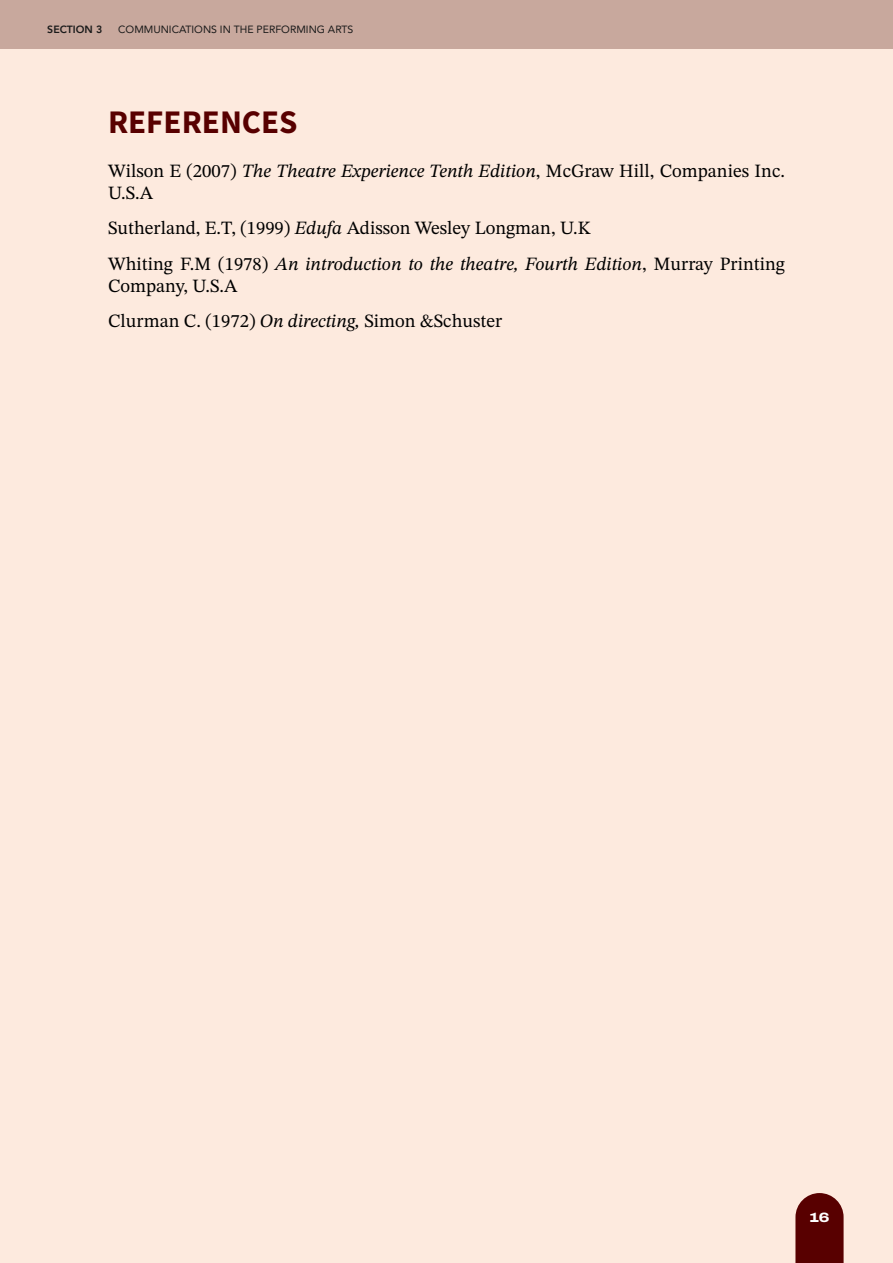
<style>
.page{position:relative;width:893px;height:1263px;background:#fdeade}
.page>*{position:absolute;margin:0;border:0;box-sizing:border-box;transform-origin:0 0}
.Heading_1{font:700 33px "Source Sans Pro";color:#580000}
.Body{font:18.75px/22.5px "STIX Two Text";color:#000}
.t1{font:800 13.5px "Archivo Expanded";color:#fff}
.t2{font:10.5px "Avenir";color:#1a1a1a}
.t3{font:800 10.5px "Avenir";color:#1a1a1a}
.s1{font-style:italic}
</style>
<div class="page">
<svg style="left:795px;top:1193px;width:49px;height:70px;background:#671514"></svg>
<div style="left:0;top:0;width:893px;height:49px;background:#c8a89d"></div>
<p class="t3" style="left:47px;top:21px;width:57px">SECTION 3</p>
<p class="t2" style="left:118px;top:21px;width:237px">COMMUNICATIONS IN THE PERFORMING ARTS</p>
<p class="Heading_1" style="left:108px;top:99px;width:191px">REFERENCES</p>
<p class="Body" style="left:108px;top:159px;width:678px">Wilson E (2007) <span class="s1">The Theatre Experience Tenth Edition</span>, McGraw Hill, Companies Inc.<br>U.S.A</p>
<p class="Body" style="left:108px;top:217px;width:484px">Sutherland, E.T, (1999) <span class="s1">Edufa</span> Adisson Wesley Longman, U.K</p>
<p class="Body" style="left:108px;top:252px;width:678px">Whiting F.M (1978) <span class="s1">An introduction to the theatre, Fourth Edition</span>, Murray Printing<br>Company, U.S.A</p>
<p class="Body" style="left:108px;top:310px;width:396px">Clurman C. (1972) <span class="s1">On directing,</span> Simon &amp;Schuster</p>
<p class="t1" style="left:809px;top:1207px;width:22px">16</p>
</div>
